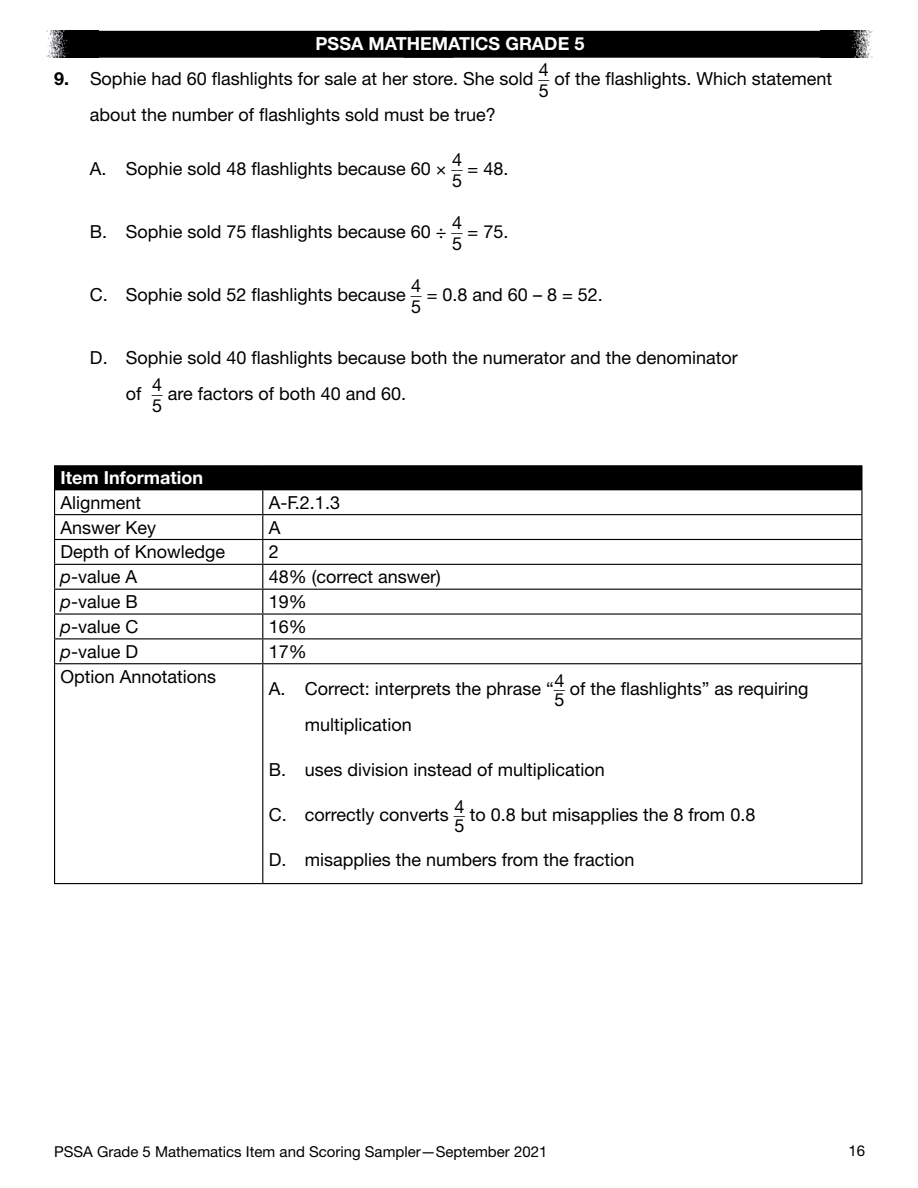
<style>
.page{position:relative;width:918px;height:1188px;background:#fff}
.page>*{position:absolute;margin:0;border:0;box-sizing:border-box;transform-origin:0 0}
.t1{font:18px/36px "Helvetica Neue LT Std";color:#000}
.t2{font:700 18px "Helvetica Neue LT Std";color:#fff}
.t3{font:15px "Helvetica Neue LT Std";color:#000}
.s1{font-weight:700}
.s2{font-style:italic}
</style>
<div class="page">
<img style="left:46px;top:31px;width:52px;height:27px">
<img style="left:820px;top:31px;width:53px;height:27px">
<div style="left:98px;top:31px;width:722px;height:27px;background:#000"></div>
<div style="left:55px;top:466px;width:807px;height:24px;background:#000"></div>
<hr style="left:54px;top:465px;width:209px;height:1px;background:#000">
<hr style="left:263px;top:465px;width:599px;height:1px;background:#000">
<hr style="left:263px;top:514px;width:599px;height:1px;background:#000">
<hr style="left:263px;top:539px;width:599px;height:1px;background:#000">
<hr style="left:54px;top:564px;width:209px;height:1px;background:#000">
<hr style="left:263px;top:564px;width:599px;height:1px;background:#000">
<hr style="left:54px;top:589px;width:209px;height:1px;background:#000">
<hr style="left:263px;top:589px;width:599px;height:1px;background:#000">
<hr style="left:54px;top:613px;width:209px;height:2px;background:#000">
<hr style="left:263px;top:613px;width:599px;height:2px;background:#000">
<hr style="left:54px;top:638px;width:209px;height:1px;background:#000">
<hr style="left:263px;top:638px;width:599px;height:1px;background:#000">
<svg style="left:262px;top:490px;width:1px;height:173px"></svg>
<svg style="left:861px;top:490px;width:1px;height:173px"></svg>
<hr style="left:54px;top:663px;width:209px;height:1px;background:#000">
<hr style="left:263px;top:663px;width:599px;height:1px;background:#000">
<hr style="left:262px;top:664px;width:1px;height:219px;background:#000">
<hr style="left:54px;top:514px;width:209px;height:1px;background:#000">
<hr style="left:54px;top:539px;width:209px;height:1px;background:#000">
<svg style="left:54px;top:466px;width:1px;height:197px"></svg>
<hr style="left:54px;top:664px;width:1px;height:219px;background:#000">
<hr style="left:861px;top:664px;width:1px;height:219px;background:#000">
<hr style="left:54px;top:883px;width:209px;height:1px;background:#000">
<hr style="left:263px;top:883px;width:599px;height:1px;background:#000">
<p class="t2" style="left:316px;top:33px;width:270px">PSSA MATHEMATICS GRADE 5</p>
<p class="t1" style="left:54px;top:60px;width:780px"><span class="s1">9.</span> Sophie had 60 flashlights for sale at her store . She sold <sup>__</sup>4 of the flashlights . Which statement</p>
<p class="t1" style="left:539px;top:72px;width:12px">5</p>
<p class="t1" style="left:90px;top:96px;width:407px">about the number of flashlights sold must be true?</p>
<p class="t1" style="left:90px;top:150px;width:420px">A . Sophie sold 48 flashlights because 60 × <sup>__</sup>4 = 48 .</p>
<p class="t1" style="left:452px;top:162px;width:12px">5</p>
<p class="t1" style="left:90px;top:213px;width:420px">B . Sophie sold 75 flashlights because 60 ÷ <sup>__</sup>4 = 75 .</p>
<p class="t1" style="left:452px;top:225px;width:12px">5</p>
<p class="t1" style="left:90px;top:276px;width:514px">C . Sophie sold 52 flashlights because <sup>__</sup>4 = 0 .8 and 60 – 8 = 52 .</p>
<p class="t1" style="left:411px;top:288px;width:12px">5</p>
<p class="t1" style="left:126px;top:339px;width:613px;text-indent:-36px">D . Sophie sold 40 flashlights because both the numerator and the denominator of <sup>__</sup>4 are factors of both 40 and 60 .</p>
<p class="t1" style="left:152px;top:387px;width:12px">5</p>
<p class="t2" style="left:61px;top:467px;width:144px">Item Information</p>
<p class="t1" style="left:61px;top:484px;width:82px">Alignment</p>
<p class="t1" style="left:269px;top:484px;width:73px">A-F .2 .1 .3</p>
<p class="t1" style="left:61px;top:509px;width:97px">Answer Key</p>
<p class="t1" style="left:269px;top:509px;width:13px">A</p>
<p class="t1" style="left:61px;top:534px;width:166px">Depth of Knowledge</p>
<p class="t1" style="left:269px;top:534px;width:12px">2</p>
<p class="t1" style="left:61px;top:558px;width:78px"><span class="s2">p</span>-value A</p>
<p class="t1" style="left:269px;top:558px;width:173px">48% (correct answer)</p>
<p class="t1" style="left:61px;top:583px;width:79px"><span class="s2">p</span>-value B</p>
<p class="t1" style="left:269px;top:583px;width:40px">19%</p>
<p class="t1" style="left:61px;top:608px;width:80px"><span class="s2">p</span>-value C</p>
<p class="t1" style="left:269px;top:608px;width:40px">16%</p>
<p class="t1" style="left:61px;top:633px;width:79px"><span class="s2">p</span>-value D</p>
<p class="t1" style="left:269px;top:633px;width:40px">17%</p>
<p class="t1" style="left:61px;top:658px;width:157px">Option Annotations</p>
<p class="t1" style="left:269px;top:670px;width:541px">A . Correct: interprets the phrase “ <sup>__</sup>4 of the flashlights” as requiring</p>
<p class="t1" style="left:554px;top:681px;width:12px">5</p>
<p class="t1" style="left:305px;top:706px;width:109px">multiplication</p>
<p class="t1" style="left:269px;top:751px;width:338px">B . uses division instead of multiplication</p>
<p class="t1" style="left:269px;top:796px;width:488px">C . correctly converts <sup>__</sup>4 to 0 .8 but misapplies the 8 from 0 .8</p>
<p class="t1" style="left:454px;top:807px;width:12px">5</p>
<p class="t1" style="left:269px;top:841px;width:367px">D . misapplies the numbers from the fraction</p>
<p class="t3" style="left:54px;top:1142px;width:495px">PSSA Grade 5 Mathematics Item and Scoring Sampler—September 2021</p>
<p class="t3" style="left:848px;top:1142px;width:18px">16</p>
</div>
